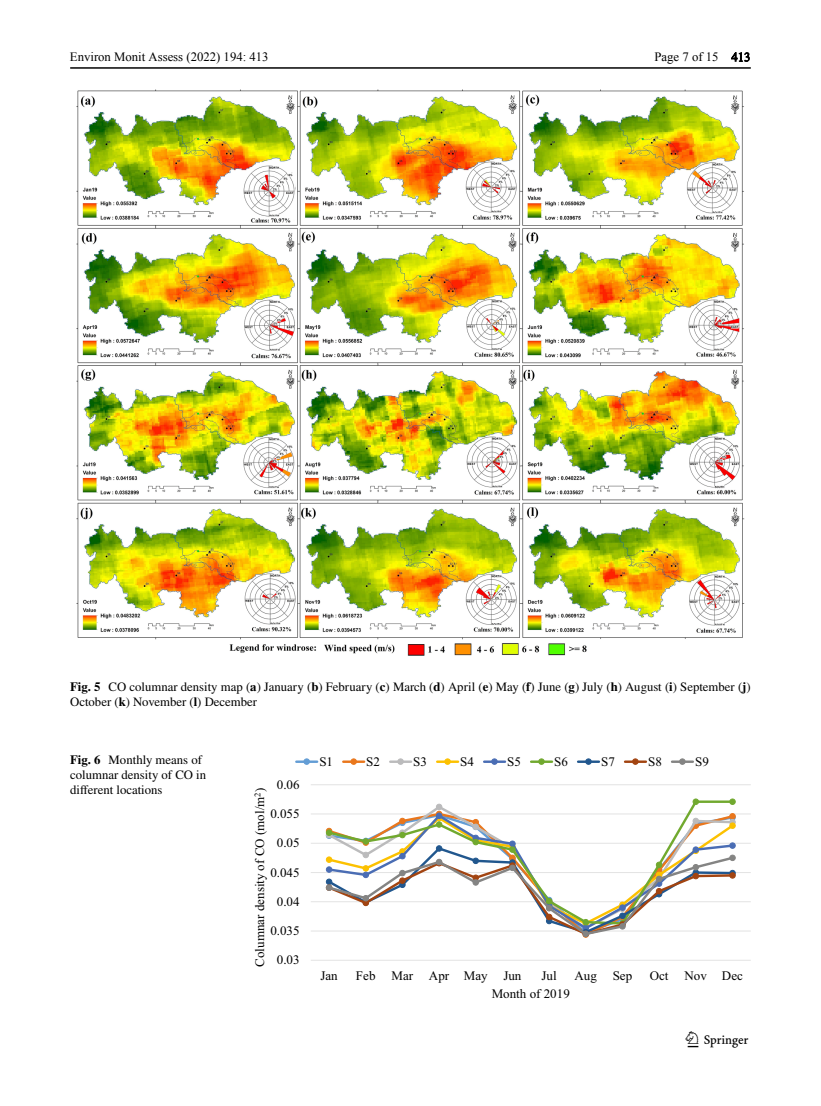
<style>
.page{position:relative;width:821px;height:1106px;background:#fff}
.page>*{position:absolute;margin:0;border:0;box-sizing:border-box;transform-origin:0 0}
.t1{font:22.5px "Springnew Regular 3";color:#000}
.t2{font:13.05px "Times New Roman PSMT2";color:#000}
.t3{font:12.75px/15px "STIX";color:#000}
.t4{font:12.75px "Times New Roman";color:#000}
.s1{font-weight:700}
</style>
<div class="page">
<hr style="left:70px;top:67px;width:680px;height:2px;background:#000">
<img style="left:77px;top:89px;width:667px;height:567px">
<hr style="left:311px;top:930px;width:439px;height:1px;background:#e3e3e3">
<hr style="left:311px;top:901px;width:439px;height:1px;background:#e3e3e3">
<hr style="left:311px;top:872px;width:439px;height:1px;background:#e3e3e3">
<hr style="left:311px;top:842px;width:439px;height:1px;background:#e3e3e3">
<hr style="left:311px;top:813px;width:439px;height:1px;background:#e3e3e3">
<hr style="left:311px;top:784px;width:439px;height:1px;background:#e3e3e3">
<hr style="left:311px;top:959px;width:439px;height:1px;background:#e3e3e3">
<svg style="left:326px;top:798px;width:409px;height:139px"></svg>
<div style="left:729px;top:854px;width:6px;height:7px;border:1px solid #848483;border-radius:50%"></div>
<hr style="left:296px;top:760px;width:21px;height:3px;background:#639dd5">
<div style="left:303px;top:758px;width:7px;height:6px;border:1px solid #639dd5;border-radius:50%"></div>
<hr style="left:343px;top:760px;width:21px;height:3px;background:#e9771d">
<div style="left:350px;top:758px;width:7px;height:6px;border:1px solid #e9771d;border-radius:50%"></div>
<hr style="left:390px;top:760px;width:21px;height:3px;background:#bbbbbc">
<div style="left:397px;top:758px;width:7px;height:6px;border:1px solid #bbbbbc;border-radius:50%"></div>
<hr style="left:437px;top:760px;width:21px;height:3px;background:#fcc100">
<div style="left:444px;top:758px;width:7px;height:6px;border:1px solid #fcc100;border-radius:50%"></div>
<hr style="left:484px;top:760px;width:21px;height:3px;background:#4a6db4">
<svg style="left:491px;top:758px;width:6px;height:6px"></svg>
<hr style="left:531px;top:760px;width:21px;height:3px;background:#71a92f">
<svg style="left:538px;top:758px;width:6px;height:6px"></svg>
<hr style="left:578px;top:760px;width:21px;height:3px;background:#21578e">
<svg style="left:585px;top:758px;width:6px;height:6px"></svg>
<hr style="left:625px;top:760px;width:21px;height:3px;background:#a24411">
<svg style="left:632px;top:758px;width:6px;height:6px"></svg>
<hr style="left:672px;top:760px;width:21px;height:3px;background:#848483">
<svg style="left:679px;top:758px;width:6px;height:6px"></svg>
<p class="t4" style="left:70px;top:52px;width:200px">Environ Monit Assess (2022) 194: 413</p>
<p class="t4" style="left:654px;top:52px;width:97px">Page 7 of 15 413</p>
<p class="t3" style="left:70px;top:680px;width:682px"><span class="s1">Fig. 5</span> CO columnar density map (<span class="s1">a</span>) January (<span class="s1">b</span>) February (<span class="s1">c</span>) March (<span class="s1">d</span>) April (<span class="s1">e</span>) May (<span class="s1">f</span>) June (<span class="s1">g</span>) July (<span class="s1">h</span>) August (<span class="s1">i</span>) September (<span class="s1">j</span>)<br>October (<span class="s1">k</span>) November (<span class="s1">l</span>) December</p>
<p class="t3" style="left:70px;top:753px;width:137px"><span class="s1">Fig. 6</span> Monthly means of columnar density of CO in different locations</p>
<p class="t2" style="left:277px;top:779px;width:24px">0.06</p>
<p class="t2" style="left:255px;top:966px;width:180px;rotate:-90deg">Columnar density of CO (mol/m<sup>2</sup>)</p>
<p class="t2" style="left:270px;top:809px;width:31px">0.055</p>
<p class="t2" style="left:277px;top:838px;width:24px">0.05</p>
<p class="t2" style="left:270px;top:867px;width:31px">0.045</p>
<p class="t2" style="left:277px;top:896px;width:24px">0.04</p>
<p class="t2" style="left:270px;top:926px;width:31px">0.035</p>
<p class="t2" style="left:277px;top:955px;width:24px">0.03</p>
<p class="t2" style="left:319px;top:756px;width:15px">S1</p>
<p class="t2" style="left:366px;top:756px;width:15px">S2</p>
<p class="t2" style="left:413px;top:756px;width:15px">S3</p>
<p class="t2" style="left:460px;top:756px;width:15px">S4</p>
<p class="t2" style="left:507px;top:756px;width:15px">S5</p>
<p class="t2" style="left:554px;top:756px;width:15px">S6</p>
<p class="t2" style="left:601px;top:756px;width:15px">S7</p>
<p class="t2" style="left:648px;top:756px;width:15px">S8</p>
<p class="t2" style="left:695px;top:756px;width:15px">S9</p>
<p class="t2" style="left:320px;top:970px;width:19px">Jan</p>
<p class="t2" style="left:356px;top:970px;width:167px">Feb Mar Apr May Jun</p>
<p class="t2" style="left:541px;top:970px;width:17px">Jul</p>
<p class="t2" style="left:574px;top:970px;width:59px">Aug Sep</p>
<p class="t2" style="left:649px;top:970px;width:95px">Oct Nov Dec</p>
<p class="t2" style="left:491px;top:988px;width:80px">Month of 2019</p>
<h1 class="t1" style="left:687px;top:1031px;width:62px">1 3</h1>
</div>
